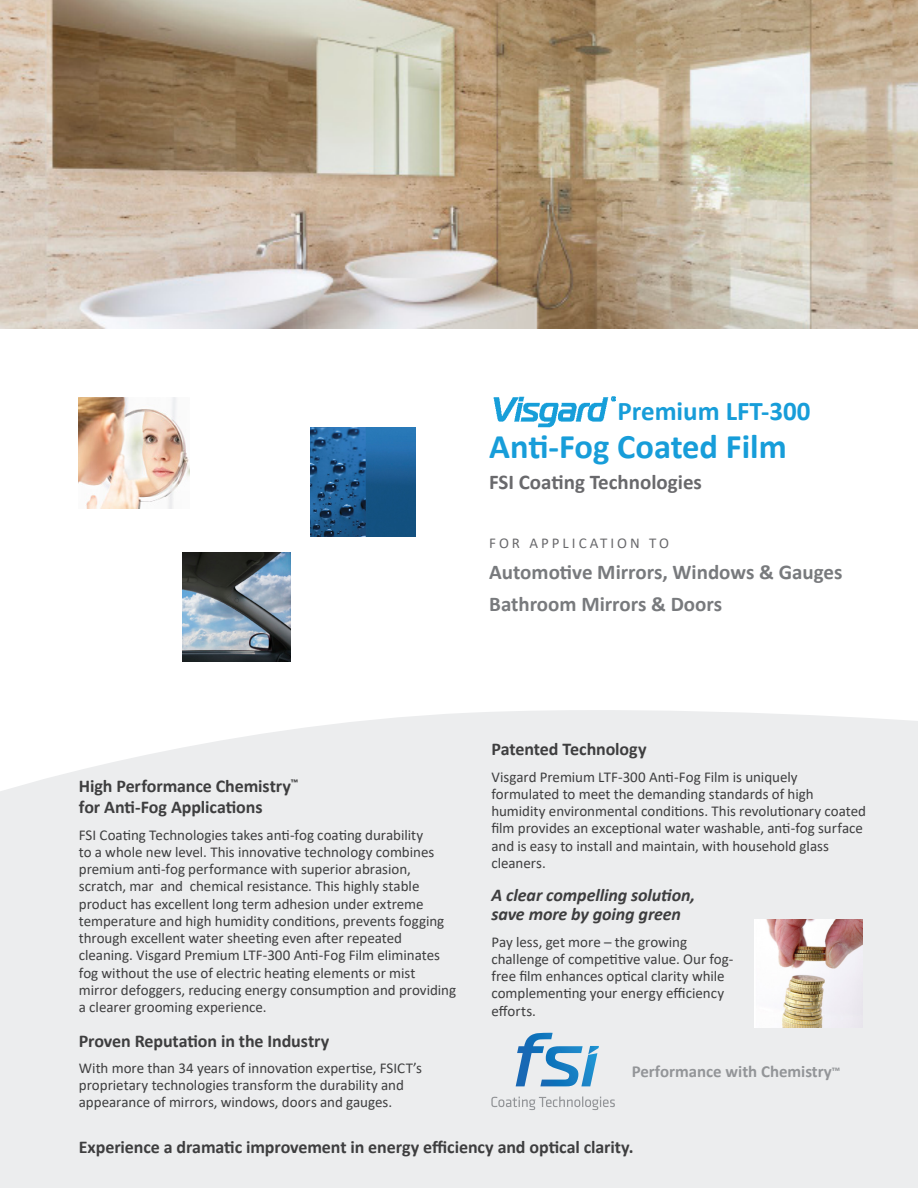
<style>
.page{position:relative;width:918px;height:1188px;background:#fff}
.page>*{position:absolute;margin:0;border:0;box-sizing:border-box;transform-origin:0 0}
.t1{font:700 34.5px "Calibri";color:#179dd9}
.t2{font:700 27px "Calibri";color:#179dd9}
.t3{font:700 21px "Calibri";color:#787a7d}
.t4{font:700 21px "Calibri";color:#69696c}
.t5{font:700 18px "Calibri";letter-spacing:-.005em;color:#3e3e3f}
.t6{font:italic 700 18px "Calibri";letter-spacing:-.005em;color:#3e3e3f}
.t7{font:700 16.8px "Calibri";color:#939598}
.t8{font:15px/17.2px "Calibri";color:#3e3e3f}
.t9{font:15px "Calibri";letter-spacing:.2em;color:#69696c}
</style>
<div class="page">
<div style="left:0;top:710px;width:918px;height:478px;background:#ecedee"></div>
<img style="left:79px;top:397px;width:111px;height:112px">
<img style="left:182px;top:553px;width:109px;height:109px">
<img style="left:310px;top:428px;width:106px;height:109px">
<img style="left:0;top:0;width:918px;height:328px">
<svg style="left:516px;top:1033px;width:83px;height:53px;background:#94bdda"></svg>
<svg style="left:491px;top:1096px;width:124px;height:14px;background:#d6d8d9"></svg>
<img style="left:754px;top:919px;width:109px;height:109px">
<img style="left:493px;top:396px;width:122px;height:32px">
<p class="t2" style="left:617px;top:392px;width:195px">Premium LFT-300</p>
<p class="t1" style="left:489px;top:422px;width:299px">Anti-Fog Coated Film</p>
<p class="t4" style="left:489px;top:467px;width:214px">FSI Coating Technologies</p>
<p class="t9" style="left:489px;top:532px;width:181px">FOR APPLICATION TO</p>
<p class="t3" style="left:489px;top:557px;width:355px">Automotive Mirrors, Windows &amp; Gauges</p>
<p class="t3" style="left:489px;top:589px;width:234px">Bathroom Mirrors &amp; Doors</p>
<p class="t5" style="left:79px;top:774px;width:221px">High Performance Chemistry<sup>™</sup></p>
<p class="t5" style="left:79px;top:795px;width:185px">for Anti-Fog Applications</p>
<p class="t8" style="left:79px;top:826px;width:346px">FSI Coating Technologies takes anti-fog coating durability</p>
<p class="t8" style="left:79px;top:843px;width:357px">to a whole new level. This innovative technology combines</p>
<p class="t8" style="left:79px;top:860px;width:379px">premium anti-fog performance with superior abrasion, scratch, mar and chemical resistance. This highly stable product has excellent long term adhesion under extreme temperature and high humidity conditions, prevents fogging through excellent water sheeting even after repeated cleaning. Visgard Premium LTF-300 Anti-Fog Film eliminates fog without the use of electric heating elements or mist mirror defoggers, reducing energy consumption and providing a clearer grooming experience.</p>
<p class="t5" style="left:79px;top:1028px;width:252px">Proven Reputation in the Industry</p>
<p class="t8" style="left:79px;top:1059px;width:345px">With more than 34 years of innovation expertise, FSICT’s</p>
<p class="t8" style="left:79px;top:1076px;width:327px">proprietary technologies transform the durability and</p>
<p class="t8" style="left:79px;top:1093px;width:315px">appearance of mirrors, windows, doors and gauges.</p>
<p class="t5" style="left:491px;top:737px;width:157px">Patented Technology</p>
<p class="t8" style="left:491px;top:768px;width:308px">Visgard Premium LTF-300 Anti-Fog Film is uniquely</p>
<p class="t8" style="left:491px;top:785px;width:376px">formulated to meet the demanding standards of high humidity environmental conditions. This revolutionary coated film provides an exceptional water washable, anti-fog surface and is easy to install and maintain, with household glass cleaners.</p>
<p class="t6" style="left:491px;top:882px;width:205px">A clear compelling solution,</p>
<p class="t6" style="left:491px;top:902px;width:191px">save more by going green</p>
<p class="t8" style="left:491px;top:933px;width:244px">Pay less, get more – the growing challenge of competitive value. Our fog&shy;free film enhances optical clarity while complementing your energy efficiency efforts.</p>
<p class="t7" style="left:632px;top:1060px;width:210px">Performance with Chemistry<sup>™</sup></p>
<p class="t5" style="left:79px;top:1134px;width:556px">Experience a dramatic improvement in energy efficiency and optical clarity.</p>
</div>
